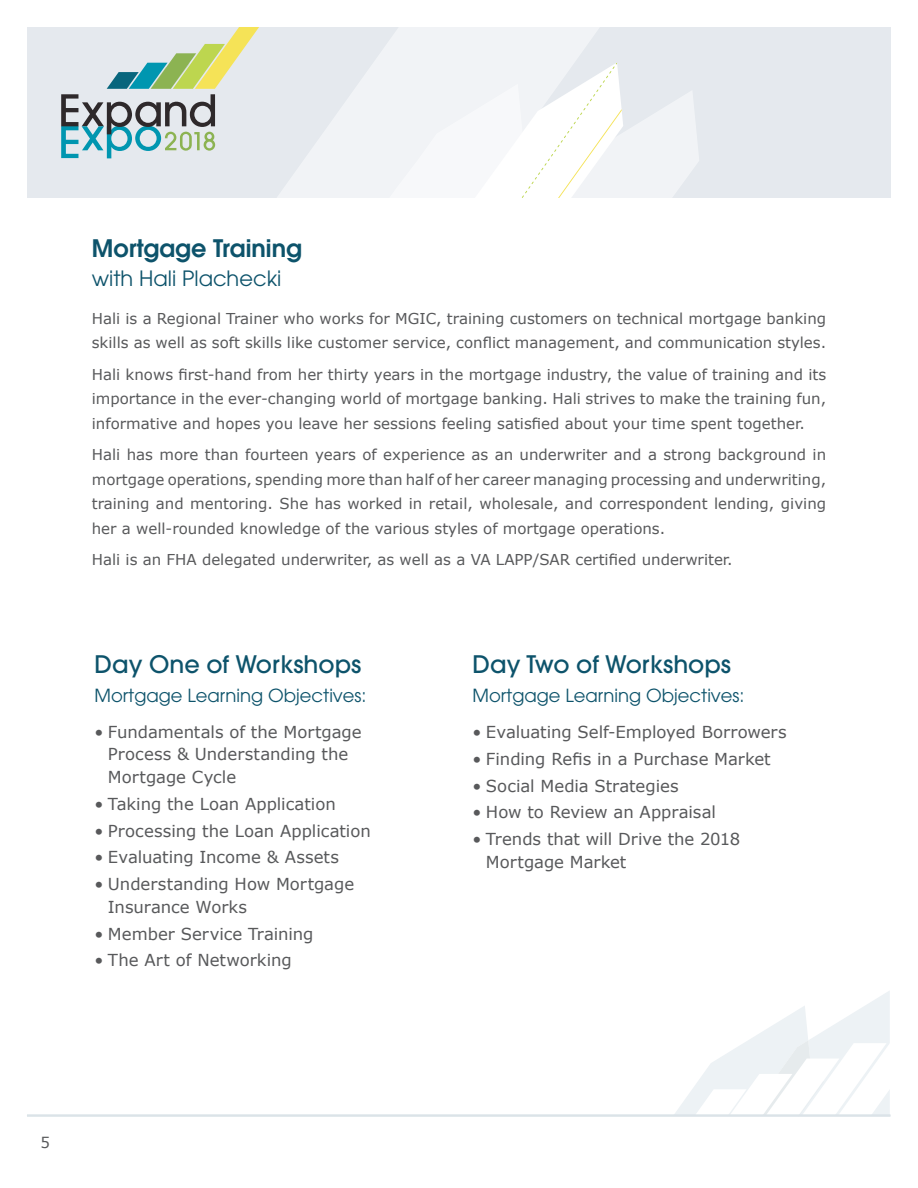
<style>
.page{position:relative;width:918px;height:1188px;background:#fff}
.page>*{position:absolute;margin:0;border:0;box-sizing:border-box;transform-origin:0 0}
.t1{font:500 24px "Avant Garde";color:#0d536b}
.t2{font:600 24px "Avant Garde";color:#0d536b}
.t3{font:21px "Avant Garde";color:#0d536b}
.t4{font:18px "Avant Garde";color:#0d536b}
.t5{font:16.5px/22.5px "Verdana";color:#58595b}
.t6{font:15px/24.6px "Verdana";color:#58595b;text-align:justify}
</style>
<div class="page">
<div style="left:27px;top:27px;width:864px;height:171px;background:#e5e9ee"></div>
<svg style="left:277px;top:27px;width:322px;height:171px"></svg>
<svg style="left:331px;top:62px;width:368px;height:136px"></svg>
<svg style="left:61px;top:27px;width:198px;height:131px"></svg>
<svg style="left:673px;top:991px;width:218px;height:126px"></svg>
<hr style="left:27px;top:1115px;width:863px;height:2px;background:#dbe3e8">
<h1 class="t2" style="left:92px;top:232px;width:212px">Mortgage Training</h1>
<h2 class="t3" style="left:92px;top:266px;width:191px">with Hali Plachecki</h2>
<p class="t6" style="left:92px;top:306px;width:736px">Hali is a Regional Trainer who works for MGIC, training customers on technical mortgage banking skills as well as soft skills like customer service, conflict management, and communication styles.</p>
<p class="t6" style="left:92px;top:362px;width:736px">Hali knows first-hand from her thirty years in the mortgage industry, the value of training and its importance in the ever-changing world of mortgage banking. Hali strives to make the training fun, informative and hopes you leave her sessions feeling satisfied about your time spent together.</p>
<p class="t6" style="left:92px;top:442px;width:736px">Hali has more than fourteen years of experience as an underwriter and a strong background in mortgage operations, spending more than half of her career managing processing and underwriting, training and mentoring. She has worked in retail, wholesale, and correspondent lending, giving her a well-rounded knowledge of the various styles of mortgage operations.</p>
<p class="t6" style="left:92px;top:548px;width:642px">Hali is an FHA delegated underwriter, as well as a VA LAPP/SAR certified underwriter.</p>
<h1 class="t1" style="left:94px;top:649px;width:268px">Day One of Workshops</h1>
<p class="t4" style="left:94px;top:685px;width:274px">Mortgage Learning Objectives:</p>
<p class="t5" style="left:108px;top:721px;width:255px;text-indent:-13px">• Fundamentals of the Mortgage<br>Process &amp; Understanding the<br>Mortgage Cycle</p>
<p class="t5" style="left:94px;top:792px;width:243px">• Taking the Loan Application</p>
<p class="t5" style="left:94px;top:819px;width:278px">• Processing the Loan Application</p>
<p class="t5" style="left:94px;top:846px;width:246px">• Evaluating Income &amp; Assets</p>
<p class="t5" style="left:108px;top:873px;width:248px;text-indent:-13px">• Understanding How Mortgage<br>Insurance Works</p>
<p class="t5" style="left:94px;top:922px;width:221px">• Member Service Training</p>
<p class="t5" style="left:94px;top:949px;width:199px">• The Art of Networking</p>
<h1 class="t1" style="left:472px;top:649px;width:260px">Day Two of Workshops</h1>
<p class="t4" style="left:472px;top:685px;width:274px">Mortgage Learning Objectives:</p>
<p class="t5" style="left:472px;top:721px;width:316px">• Evaluating Self-Employed Borrowers</p>
<p class="t5" style="left:472px;top:747px;width:300px">• Finding Refis in a Purchase Market</p>
<p class="t5" style="left:472px;top:774px;width:208px">• Social Media Strategies</p>
<p class="t5" style="left:472px;top:801px;width:245px">• How to Review an Appraisal</p>
<p class="t5" style="left:486px;top:828px;width:256px;text-indent:-13px">• Trends that will Drive the 2018<br>Mortgage Market</p>
<p class="t6" style="left:40px;top:1130px;width:11px">5</p>
</div>
